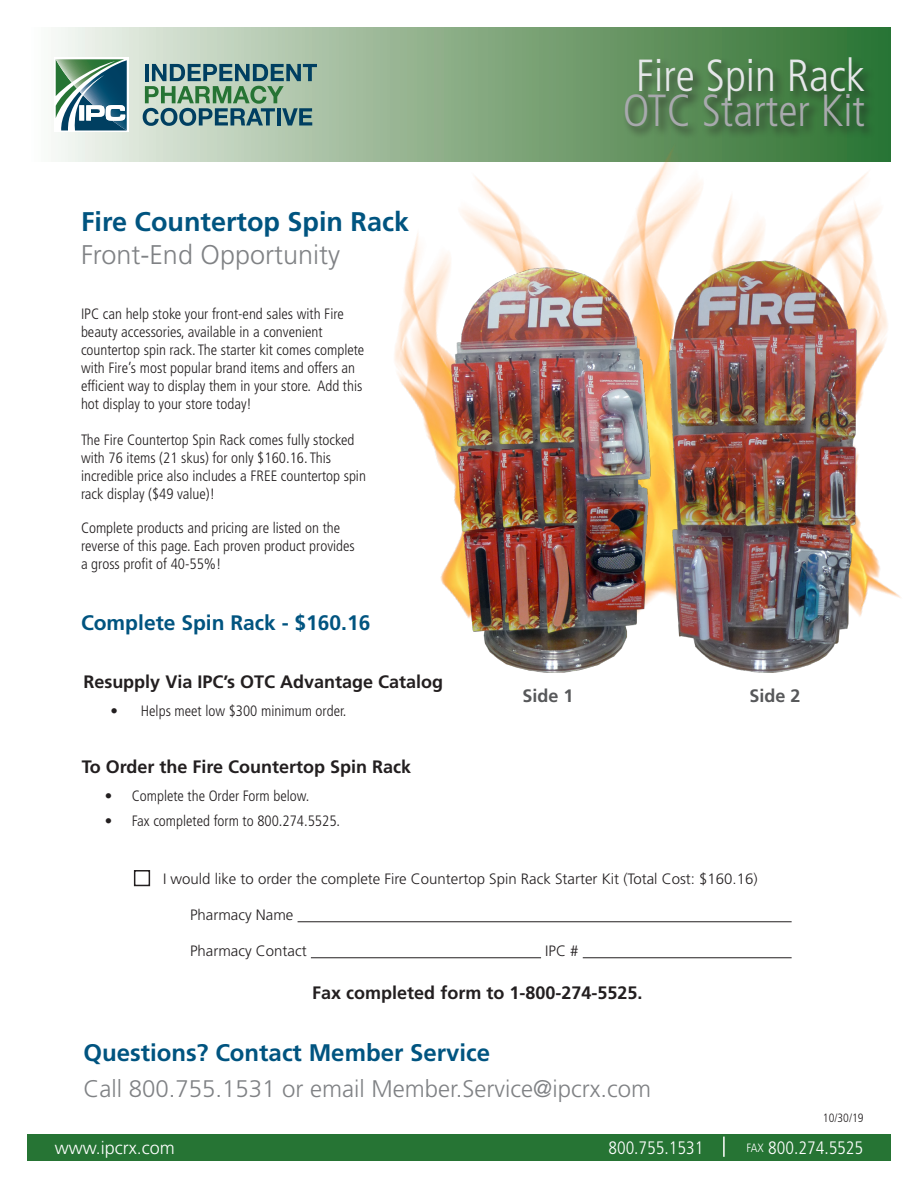
<style>
.page{position:relative;width:918px;height:1188px;background:#fff}
.page>*{position:absolute;margin:0;border:0;box-sizing:border-box;transform-origin:0 0}
.t1{font:300 condensed 45px "Frutiger LT Std";color:#a8a9ad}
.t2{font:300 condensed 45px "Frutiger LT Std";color:#e6e7e9}
.t3{font:700 27px "Frutiger LT Std";color:#005480}
.t4{font:300 27px "Frutiger LT Std";color:#808285}
.t5{font:300 24px "Frutiger LT Std";color:#808285}
.t6{font:700 24px "Frutiger LT Std";color:#005480}
.t7{font:700 21px "Frutiger LT Std";color:#005480}
.t8{font:700 18px "Frutiger LT Std";color:#231f20}
.t9{font:300 condensed 18px "Frutiger LT Std";color:#fff}
.t10{font:300 18px "Frutiger LT Std";color:#fff}
.t11{font:700 18px "Frutiger LT Std";color:#57585a}
.t12{font:300 condensed 15px/18px "Frutiger LT Std";color:#231f20}
.t13{font:300 15px "Frutiger LT Std";color:#231f20}
.t14{font:300 condensed 12px "Frutiger LT Std";color:#231f20}
.s1{font-size:12px}
</style>
<div class="page">
<svg style="left:58px;top:27px;width:833px;height:135px;background:#99b896"></svg>
<svg style="left:143px;top:64px;width:174px;height:62px;background:#799e94"></svg>
<svg style="left:55px;top:58px;width:74px;height:74px"></svg>
<svg style="left:56px;top:59px;width:71px;height:71px"></svg>
<div style="left:27px;top:1134px;width:864px;height:27px;background:#267434"></div>
<hr style="left:723px;top:1137px;width:2px;height:20px;background:#fff">
<div style="left:622px;top:56px;width:254px;height:82px;background:#231f20;opacity:.75"></div>
<img style="left:361px;top:102px;width:188px;height:51px">
<img style="left:298px;top:153px;width:251px;height:431px">
<img style="left:614px;top:83px;width:287px;height:517px">
<img style="left:549px;top:86px;width:245px;height:165px">
<hr style="left:298px;top:921px;width:494px;height:1px;background:#231f20">
<hr style="left:311px;top:957px;width:230px;height:1px;background:#231f20">
<hr style="left:583px;top:957px;width:209px;height:1px;background:#231f20">
<div style="left:134px;top:870px;width:16px;height:16px;border:2px solid #231f20"></div>
<img style="left:443px;top:251px;width:422px;height:422px">
<p class="t3" style="left:81px;top:206px;width:330px">Fire Countertop Spin Rack</p>
<p class="t4" style="left:81px;top:239px;width:261px">Front-End Opportunity</p>
<p class="t12" style="left:81px;top:305px;width:285px">IPC can help stoke your front-end sales with Fire beauty accessories, available in a convenient countertop spin rack. The starter kit comes complete with Fire’s most popular brand items and offers an efficient way to display them in your store. Add this hot display to your store today!</p>
<p class="t12" style="left:81px;top:431px;width:286px">The Fire Countertop Spin Rack comes fully stocked with 76 items (21 skus) for only $160.16. This incredible price also includes a FREE countertop spin rack display ($49 value)!</p>
<p class="t12" style="left:81px;top:519px;width:275px">Complete products and pricing are listed on the reverse of this page. Each proven product provides a gross profit of 40-55%!</p>
<p class="t7" style="left:81px;top:611px;width:291px">Complete Spin Rack - $160.16</p>
<p class="t8" style="left:83px;top:671px;width:361px">Resupply Via IPC’s OTC Advantage Catalog</p>
<p class="t12" style="left:110px;top:702px;width:238px">• Helps meet low $300 minimum order.</p>
<p class="t8" style="left:82px;top:756px;width:331px">To Order the Fire Countertop Spin Rack</p>
<p class="t12" style="left:105px;top:787px;width:206px">• Complete the Order Form below.</p>
<p class="t12" style="left:105px;top:812px;width:237px">• Fax completed form to 800.274.5525.</p>
<h1 class="t2" style="left:636px;top:50px;width:231px">Fire Spin Rack</h1>
<h1 class="t1" style="left:623px;top:85px;width:244px">OTC Starter Kit</h1>
<p class="t11" style="left:523px;top:685px;width:53px">Side 1</p>
<p class="t11" style="left:749px;top:685px;width:53px">Side 2</p>
<p class="t13" style="left:163px;top:871px;width:596px">I would like to order the complete Fire Countertop Spin Rack Starter Kit (Total Cost: $160.16)</p>
<p class="t13" style="left:190px;top:907px;width:105px">Pharmacy Name</p>
<p class="t13" style="left:190px;top:943px;width:118px">Pharmacy Contact</p>
<p class="t13" style="left:545px;top:943px;width:35px">IPC #</p>
<p class="t8" style="left:312px;top:983px;width:332px">Fax completed form to 1-800-274-5525.</p>
<p class="t6" style="left:83px;top:1039px;width:408px">Questions? Contact Member Service</p>
<p class="t5" style="left:83px;top:1075px;width:569px">Call 800.755.1531 or email Member.Service@ipcrx.com</p>
<p class="t14" style="left:823px;top:1111px;width:42px">10/30/19</p>
<p class="t10" style="left:55px;top:1137px;width:122px">www.ipcrx.com</p>
<p class="t9" style="left:608px;top:1137px;width:97px">800.755.1531</p>
<p class="t9" style="left:747px;top:1137px;width:118px"><span class="s1">FAX</span> 800.274.5525</p>
</div>
